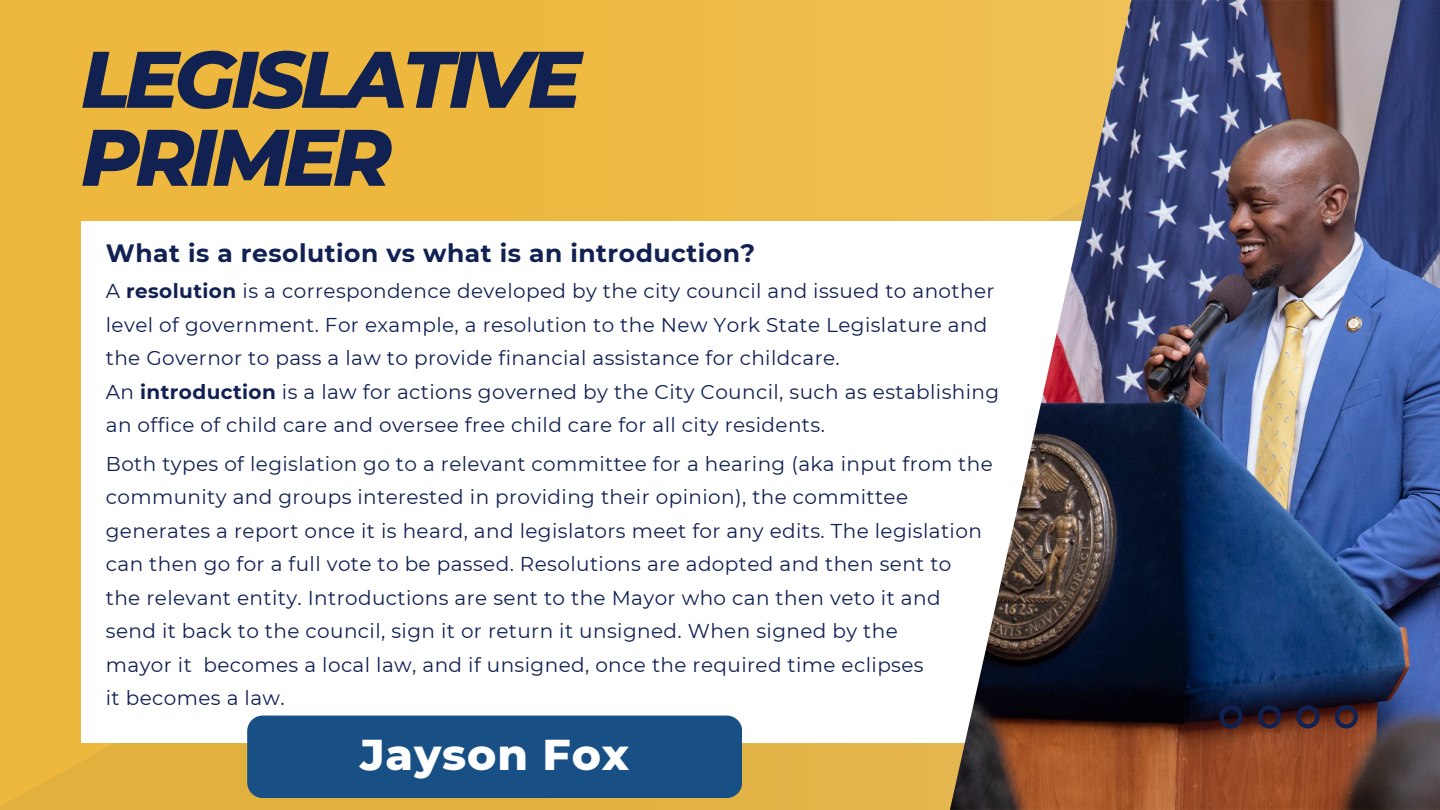
<style>
.page{position:relative;width:1440px;height:810px;background:#fff}
.page>*{position:absolute;margin:0;border:0;box-sizing:border-box;transform-origin:0 0}
.t1{font:italic 800 80px/78px "Montserrat";letter-spacing:-.06em;color:#112152}
.t2{font:800 44px "Montserrat";letter-spacing:.02em;color:#fff}
.t3{font:700 25px "Montserrat";letter-spacing:.02em;color:#112152}
.t4{font:20px/33.5px "Montserrat";letter-spacing:.02em;color:#112152}
.s1{font-weight:700}
</style>
<div class="page">
<svg style="left:0;top:0;width:480px;height:810px;background:#ebb73d"></svg>
<div style="left:480px;top:0;width:960px;height:810px;background:#edba47"></div>
<div style="left:81px;top:221px;width:1278px;height:522px;background:#fff"></div>
<img style="left:950px;top:0;width:490px;height:810px">
<svg style="left:1219px;top:705px;width:139px;height:24px;background:#351e28"></svg>
<div style="left:247px;top:716px;width:495px;height:82px;background:#184f85;border-radius:16px"></div>
<p class="t1" style="left:81px;top:40px;width:502px">LEGISLATIVE<br>PRIMER</p>
<p class="t3" style="left:106px;top:238px;width:651px">What is a resolution vs what is an introduction?</p>
<p class="t4" style="left:106px;top:274px;width:890px">A <span class="s1">resolution</span> is a correspondence developed by the city council and issued to another level of government. For example, a resolution to the New York State Legislature and the Governor to pass a law to provide financial assistance for childcare.</p>
<p class="t4" style="left:106px;top:375px;width:895px">An <span class="s1">introduction</span> is a law for actions governed by the City Council, such as establishing an office of child care and oversee free child care for all city residents.</p>
<p class="t4" style="left:106px;top:447px;width:888px">Both types of legislation go to a relevant committee for a hearing (aka input from the community and groups interested in providing their opinion), the committee generates a report once it is heard, and legislators meet for any edits. The legislation can then go for a full vote to be passed. Resolutions are adopted and then sent to</p>
<p class="t4" style="left:106px;top:581px;width:836px">the relevant entity. Introductions are sent to the Mayor who can then veto it and</p>
<p class="t4" style="left:106px;top:614px;width:793px">send it back to the council, sign it or return it unsigned. When signed by the</p>
<p class="t4" style="left:106px;top:648px;width:819px">mayor it becomes a local law, and if unsigned, once the required time eclipses</p>
<p class="t4" style="left:106px;top:681px;width:180px">it becomes a law.</p>
<p class="t2" style="left:360px;top:728px;width:270px">Jayson Fox</p>
</div>
